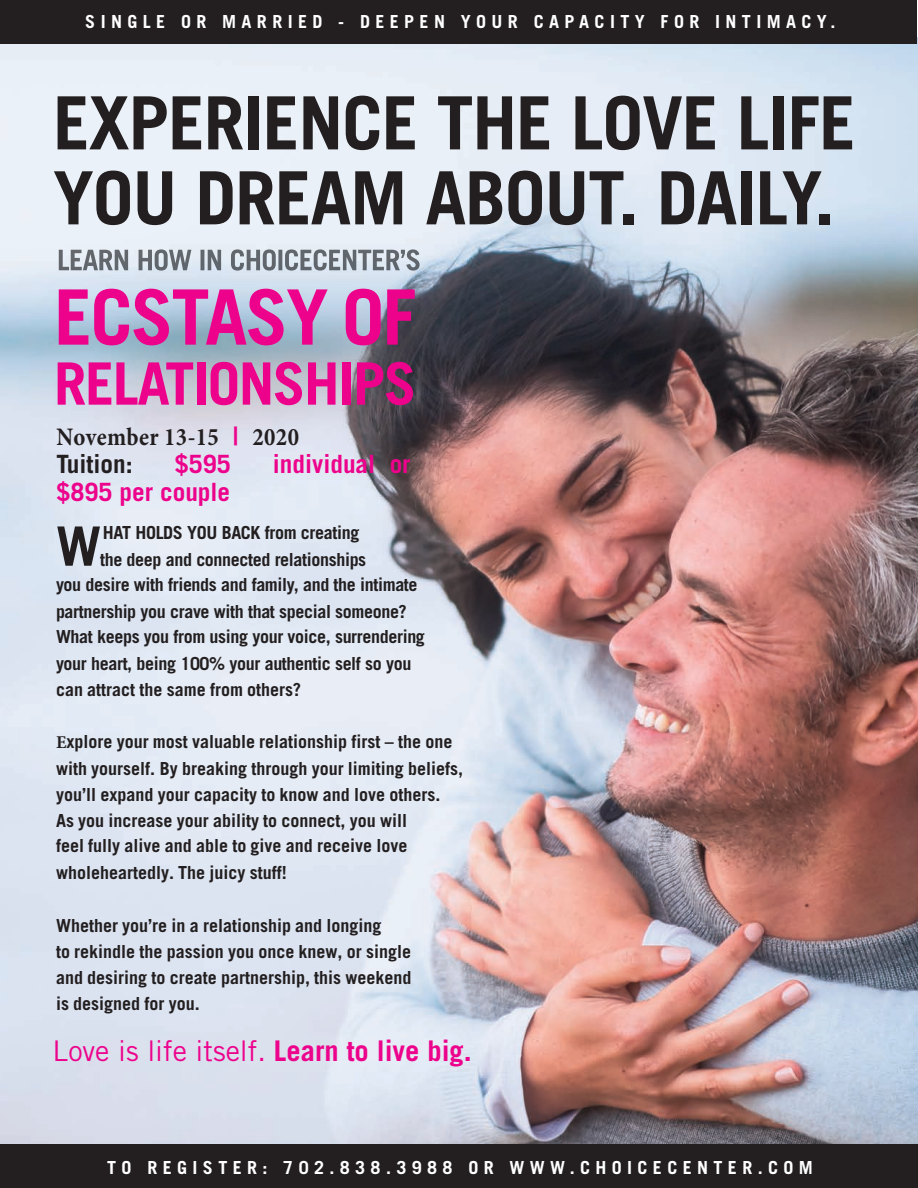
<style>
.page{position:relative;width:918px;height:1188px;background:#fff}
.page>*{position:absolute;margin:0;border:0;box-sizing:border-box;transform-origin:0 0}
.t1{font:700 76.5px "Trade Gothic";letter-spacing:-.025em;color:#ed028c}
.t2{font:700 73.5px/75px "Trade Gothic";letter-spacing:-.015em;color:#231f20}
.t3{font:700 58.5px "Trade Gothic";letter-spacing:-.025em;color:#ed028c}
.t4{font:700 54.3px "Trade Gothic";color:#231f20}
.t5{font:28.5px "Trade Gothic";color:#ed028c}
.t6{font:700 25.2px "Trade Gothic";color:#ed028c}
.t7{font:700 25.2px "Minion Pro";letter-spacing:.015em;color:#231f20;scale:.9 1}
.t8{font:700 25.2px "Trade Gothic";color:#231f20}
.t9{font:700 18px/26.1px "Trade Gothic";color:#231f20}
.t10{font:700 18px/26.4px "Trade Gothic";letter-spacing:-.02em;color:#231f20}
.t11{font:700 18px "Trade Gothic";letter-spacing:.3em;color:#fff}
.s1{font-family:"Trade Gothic LT";color:#ed028c}
.s2{font-family:"Minion Pro"}
.s3{font-weight:700}
</style>
<div class="page">
<img style="left:0;top:37px;width:918px;height:1150px">
<div style="left:0;top:1145px;width:917px;height:43px;background:#231f20"></div>
<div style="left:0;top:0;width:917px;height:44px;background:#231f20"></div>
<img style="left:59px;top:249px;width:360px;height:22px">
<p class="t11" style="left:85px;top:15px;width:752px">SINGLE OR MARRIED - DEEPEN YOUR CAPACITY FOR INTIMACY.</p>
<h2 class="t2" style="left:53px;top:92px;width:804px">EXPERIENCE THE LOVE LIFE<br>YOU DREAM ABOUT. DAILY.</h2>
<h1 class="t1" style="left:54px;top:289px;width:364px">ECSTASY OF</h1>
<h3 class="t3" style="left:54px;top:362px;width:364px">RELATIONSHIPS</h3>
<h3 class="t7" style="left:56px;top:419px;width:271px">November 13-15 <span class="s1">|</span> 2020</h3>
<h3 class="t8" style="left:56px;top:454px;width:78px">Tuition:</h3>
<h3 class="t6" style="left:175px;top:454px;width:58px">$595</h3>
<h3 class="t6" style="left:273px;top:454px;width:139px">individual or</h3>
<h3 class="t6" style="left:56px;top:483px;width:175px">$895 per couple</h3>
<h3 class="t4" style="left:56px;top:527px;width:47px">W</h3>
<p class="t10" style="left:100px;top:522px;width:268px">HAT HOLDS YOU BACK from creating the deep and connected relationships</p>
<p class="t10" style="left:56px;top:573px;width:363px;line-height:26.8px">you desire with friends and family, and the intimate partnership you crave with that special someone?</p>
<p class="t10" style="left:56px;top:625px;width:370px">What keeps you from using your voice, surrendering your heart, being 100% your authentic self so you can attract the same from others?</p>
<p class="t9" style="left:56px;top:730px;width:409px"><span class="s2">E</span>xplore your most valuable relationship first – the one with yourself. By breaking through your limiting beliefs, you’ll expand your capacity to know and love others.<br>As you increase your ability to connect, you will<br>feel fully alive and able to give and receive love</p>
<p class="t9" style="left:56px;top:861px;width:232px">wholeheartedly. The juicy stuff!</p>
<p class="t9" style="left:56px;top:914px;width:357px">Whether you’re in a relationship and longing<br>to rekindle the passion you once knew, or single and desiring to create partnership, this weekend is designed for you.</p>
<h3 class="t5" style="left:52px;top:1040px;width:421px">Love is life itself. <span class="s3">Learn to live big.</span></h3>
<p class="t11" style="left:107px;top:1161px;width:707px">TO REGISTER: 702.838.3988 OR WWW.CHOICECENTER.COM</p>
</div>
